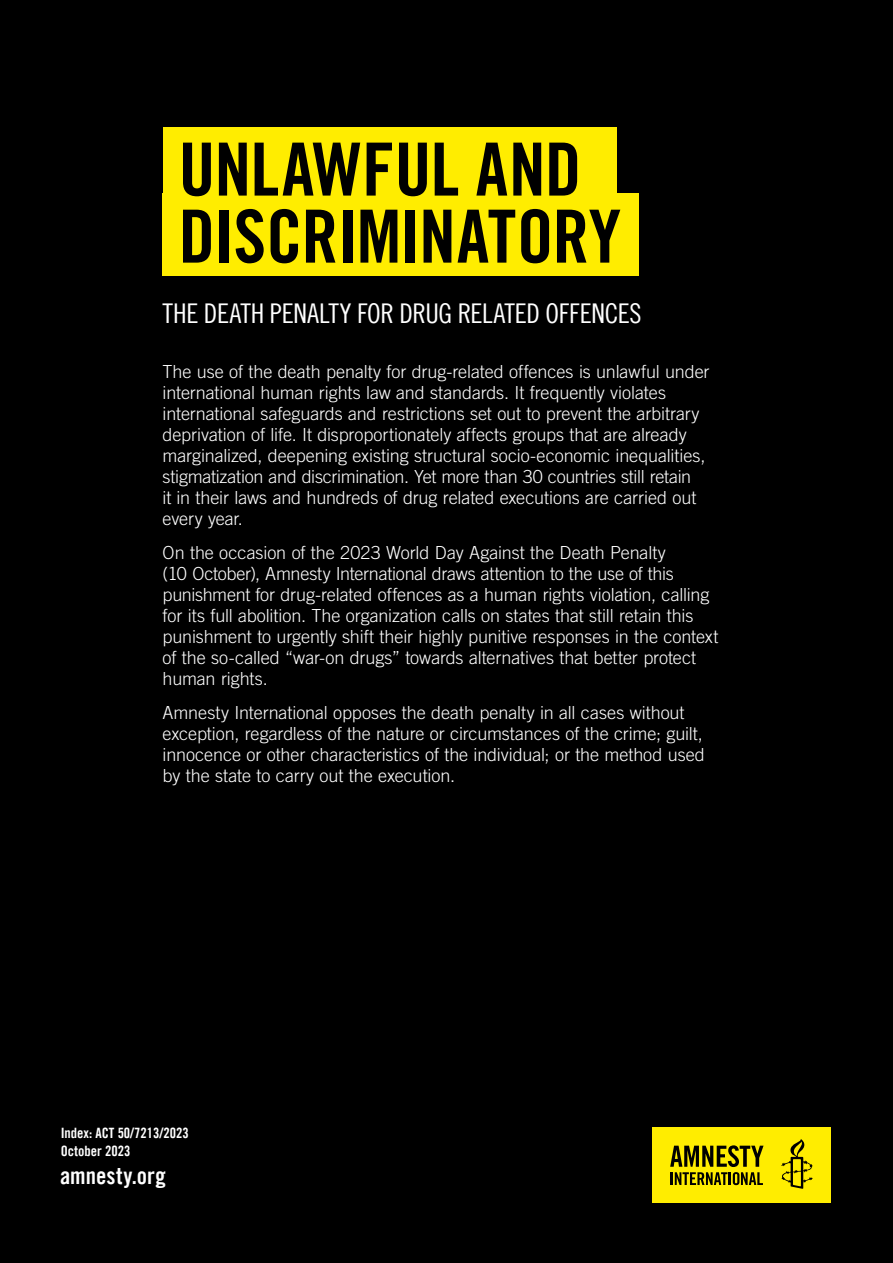
<style>
.page{position:relative;width:893px;height:1263px;background:#000}
.page>*{position:absolute;margin:0;border:0;box-sizing:border-box;transform-origin:0 0}
.body_text{font:73.35px/67.1px "Amnesty Trade Gothic Bd Cn 20";letter-spacing:-.01em;color:#000}
.body_text-2{font:27.15px "Amnesty Trade Gothic Cn 18";letter-spacing:-.015em;color:#fff}
.t1{font:23.25px "Amnesty Trade Gothic Bd Cn 20";letter-spacing:.005em;color:#fff}
.RT_Back_cover_blurb{font:300 18px/21px "Amnesty Trade Gothic";letter-spacing:-.005em;color:#fff}
.body_text-3{font:14.25px/18px "Amnesty Trade Gothic Bd Cn 20";color:#fff}
</style>
<div class="page">
<div style="left:652px;top:1127px;width:179px;height:76px;background:#ffed00"></div>
<svg style="left:781px;top:1139px;width:32px;height:50px"></svg>
<svg style="left:670px;top:1145px;width:93px;height:40px"></svg>
<div style="left:163px;top:128px;width:453px;height:76px;background:#ffed00"></div>
<div style="left:163px;top:193px;width:476px;height:83px;background:#ffed00"></div>
<p class="body_text" style="left:179px;top:135px;width:444px">UNLAWFUL AND<br>DISCRIMINATORY</p>
<p class="body_text-2" style="left:163px;top:297px;width:480px">THE DEATH PENALTY FOR DRUG RELATED OFFENCES</p>
<p class="RT_Back_cover_blurb" style="left:163px;top:361px;width:548px">The use of the death penalty for drug-related offences is unlawful under international human rights law and standards. It frequently violates international safeguards and restrictions set out to prevent the arbitrary deprivation of life. It disproportionately affects groups that are already marginalized, deepening existing structural socio-economic inequalities, stigmatization and discrimination. Yet more than 30 countries still retain<br>it in their laws and hundreds of drug related executions are carried out every year.</p>
<p class="RT_Back_cover_blurb" style="left:163px;top:542px;width:557px">On the occasion of the 2023 World Day Against the Death Penalty<br>(10 October), Amnesty International draws attention to the use of this punishment for drug-related offences as a human rights violation, calling for its full abolition. The organization calls on states that still retain this punishment to urgently shift their highly punitive responses in the context of the so-called “war-on drugs” towards alternatives that better protect human rights.</p>
<p class="RT_Back_cover_blurb" style="left:163px;top:701px;width:544px">Amnesty International opposes the death penalty in all cases without exception, regardless of the nature or circumstances of the crime; guilt, innocence or other characteristics of the individual; or the method used by the state to carry out the execution.</p>
<p class="body_text-3" style="left:61px;top:1124px;width:130px">Index: ACT 50/7213/2023<br>October 2023</p>
<p class="t1" style="left:60px;top:1161px;width:107px">amnesty.org</p>
</div>
